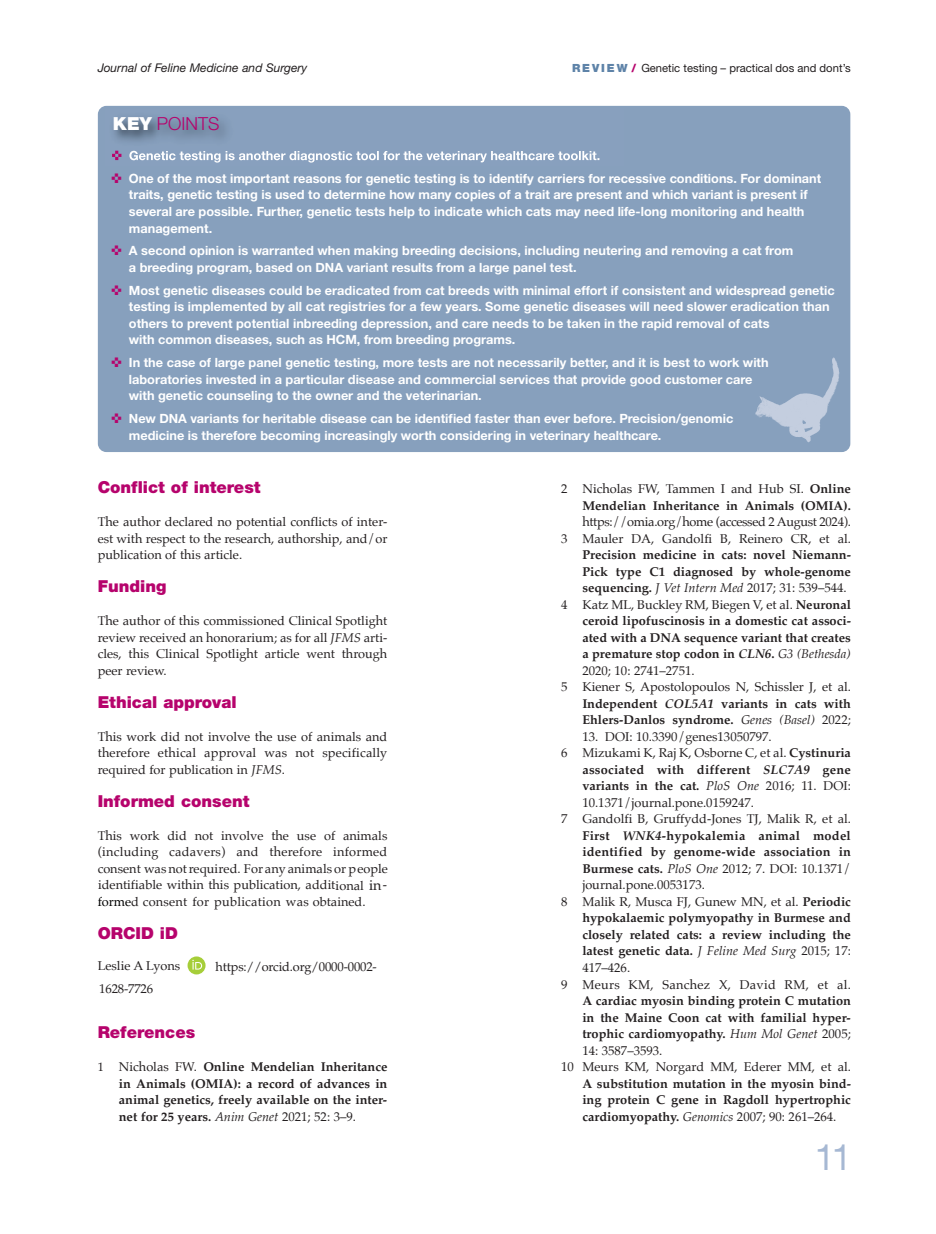
<style>
.page{position:relative;width:936px;height:1234px;background:#fff}
.page>*{position:absolute;margin:0;border:0;box-sizing:border-box;transform-origin:0 0}
.t1{font:36px "Helvetica Neue CE";color:#a6b8d3}
.t2{font:300 18px "Helvetica Neue CE";letter-spacing:-.005em;color:#b6036c}
.t3{font:900 16.5px "Helvetica Neue CE";color:#b6036c}
.t4{font:14.25px "Palatino";color:#231f20}
.t5{font:700 12.75px/16.5px "Helvetica Neue CE";color:#fff}
.t6{font:12.75px/16.5px "Palatino";color:#231f20;text-align:justify}
.t7{font:700 12.75px/16.5px "Palatino";color:#231f20;text-align:justify}
.t8{font:12.75px/16.5px "Palatino";letter-spacing:-.025em;color:#231f20;text-align:right}
.t9{font:700 12.75px "Palatino";letter-spacing:.02em;color:#231f20}
.t10{font:12.75px "Palatino LT Std";letter-spacing:-.015em;color:#231f20}
.t11{font:12.75px "Palatino";letter-spacing:.02em;color:#231f20}
.t12{font:italic 12px "Helvetica Neue CE";color:#231f20}
.t13{font:11.25px "Helvetica Neue CE";color:#231f20}
.s1{font-weight:900;color:#fff}
.s2{font-weight:900;color:#5e83a8}
.s3{font-weight:900;color:#b6036c}
.s4{font-style:italic}
.s5{color:#000}
.s6{font-size:12.75px}
.s7{font-weight:400;font-size:12px}
.s8{font-weight:400}
.s9{font-weight:400;font-style:italic}
.s10{font-weight:700}
</style>
<div class="page">
<div style="left:98px;top:106px;width:752px;height:346px;background:#87a0bd;border-radius:9px"></div>
<img style="left:114px;top:118px;width:486px;height:45px">
<img style="left:129px;top:151px;width:105px;height:11px">
<img style="left:755px;top:357px;width:85px;height:86px">
<svg style="left:187px;top:956px;width:18px;height:18px"></svg>
<svg style="left:192px;top:959px;width:10px;height:10px"></svg>
<svg style="left:112px;top:151px;width:9px;height:9px"></svg>
<p class="t12" style="left:98px;top:64px;width:211px">Journal of Feline Medicine and Surgery</p>
<h2 class="t2" style="left:113px;top:117px;width:108px"><span class="s1">KEY</span> POINTS</h2>
<p class="t13" style="left:572px;top:64px;width:280px"><span class="s2">R E V I E W</span> <span class="s3">/</span> Genetic testing – practical dos and dont’s</p>
<p class="t5" style="left:129px;top:171px;width:693px">One of the most important reasons for genetic testing is to identify carriers for recessive conditions. For dominant traits, genetic testing is used to determine how many copies of a trait are present and which variant is present if several are possible. Further, genetic tests help to indicate which cats may need life-long monitoring and health management.</p>
<p class="t5" style="left:129px;top:244px;width:666px">A second opinion is warranted when making breeding decisions, including neutering and removing a cat from a breeding program, based on DNA variant results from a large panel test.</p>
<p class="t5" style="left:129px;top:283px;width:707px">Most genetic diseases could be eradicated from cat breeds with minimal effort if consistent and widespread genetic testing is implemented by all cat registries for a few years. Some genetic diseases will need slower eradication than others to prevent potential inbreeding depression, and care needs to be taken in the rapid removal of cats<br>with common diseases, such as HCM, from breeding programs.</p>
<p class="t5" style="left:129px;top:355px;width:641px">In the case of large panel genetic testing, more tests are not necessarily better, and it is best to work with laboratories invested in a particular disease and commercial services that provide good customer care with genetic counseling to the owner and the veterinarian.</p>
<p class="t5" style="left:129px;top:411px;width:606px">New DNA variants for heritable disease can be identified faster than ever before. Precision/genomic medicine is therefore becoming increasingly worth considering in veterinary healthcare.</p>
<p class="t3" style="left:98px;top:481px;width:164px">Conflict of interest</p>
<p class="t6" style="left:98px;top:514px;width:291px">The author declared no potential conflicts of inter&shy;est with respect to the research, authorship, and/or publication of this article.</p>
<p class="t3" style="left:98px;top:580px;width:70px">Funding</p>
<p class="t6" style="left:98px;top:613px;width:291px">The author of this commissioned Clinical Spotlight review received an honorarium; as for all <span class="s4">JFMS</span> arti&shy;cles, this Clinical Spotlight article went through peer review.</p>
<p class="t3" style="left:98px;top:695px;width:140px">Ethical approval</p>
<p class="t6" style="left:98px;top:729px;width:291px">This work did not involve the use of animals and therefore ethical approval was not specifically required for publication in <span class="s4">JFMS</span>.</p>
<p class="t3" style="left:98px;top:794px;width:153px">Informed consent</p>
<p class="t6" style="left:98px;top:828px;width:292px;text-align:left">This work did not involve the use of animals (including cadavers) and therefore informed consent was notrequired. For any animals or people identi if able within this publication, additional <span class="s5">forme</span>d consent for publication was obtained.</p>
<p class="t3" style="left:98px;top:926px;width:82px">ORCID iD</p>
<p class="t6" style="left:98px;top:957px;width:84px">Leslie A Lyons</p>
<p class="t4" style="left:369px;top:877px;width:19px">in <span class="s6">-</span></p>
<p class="t10" style="left:215px;top:959px;width:163px">https://orcid.org/0000-0002-</p>
<p class="t10" style="left:99px;top:981px;width:55px">1628-7726</p>
<p class="t3" style="left:98px;top:1025px;width:99px">References</p>
<p class="t7" style="left:119px;top:1059px;width:270px;text-indent:-21px"><span class="s7">1</span> <span class="s8">Nicholas FW.</span> Online Mendelian Inheritance in Animals (OMIA): a record of advances in animal genetics, freely available on the inter&shy;net for 25 years. <span class="s9">Anim Genet</span> <span class="s8">2021; 52: 3–9.</span></p>
<p class="t7" style="left:561px;top:481px;width:291px;text-align:right"><span class="s8">2 Nicholas FW, Tammen i and Hub Si.</span> Online<br>Mendelian Inheritance in Animals (OMIA).</p>
<p class="t8" style="left:561px;top:514px;width:291px">https://omia.org/home (accessed 2 August 2024).<br>3 Mauler dA, Gandolfi B, Reinero CR, et al.</p>
<p class="t7" style="left:582px;top:547px;width:270px">Precision medicine in cats: novel Niemann-</p>
<p class="t7" style="left:582px;top:564px;width:270px">Pick type C1 diagnosed by whole-genome</p>
<p class="t6" style="left:582px;top:580px;width:266px"><span class="s10">sequencing.</span> <span class="s4">J Vet Intern Med</span> 2017; 31: 539–544.</p>
<p class="t6" style="left:561px;top:597px;width:291px">4 Katz ML, Buckley RM, Biegen V, et al. <span class="s10">Neuronal</span></p>
<p class="t7" style="left:582px;top:613px;width:270px">ceroid lipofuscinosis in a domestic cat associ-</p>
<p class="t7" style="left:582px;top:630px;width:270px">ated with a DNA sequence variant that creates</p>
<p class="t7" style="left:582px;top:646px;width:270px">a premature stop codon in <span class="s4">CLN6</span>. <span class="s9">G3 (Bethesda)</span></p>
<p class="t6" style="left:582px;top:663px;width:114px">2020; 10: 2741–2751.</p>
<p class="t6" style="left:561px;top:679px;width:291px">5 Kiener S, Apostolopoulos N, Schissler J, et al.</p>
<p class="t7" style="left:582px;top:696px;width:270px">Independent <span class="s4">COL5A1</span> variants in cats with</p>
<p class="t7" style="left:582px;top:712px;width:270px">Ehlers-Danlos syndrome. <span class="s9">Genes (Basel)</span> <span class="s8">2022;</span></p>
<p class="t6" style="left:582px;top:729px;width:191px">13. doi: 10.3390/genes13050797.</p>
<p class="t6" style="left:561px;top:745px;width:291px">6 Mizukami K, Raj K, osborne C, et al. <span class="s10">Cystinuria</span></p>
<p class="t9" style="left:582px;top:763px;width:270px">associated with different <span class="s4">SLC7A9</span> gene</p>
<p class="t7" style="left:582px;top:778px;width:270px">variants in the cat. <span class="s9">PloS One</span> <span class="s8">2016; 11. doi:</span></p>
<p class="t6" style="left:582px;top:795px;width:173px">10.1371/journal.pone.0159247.</p>
<p class="t6" style="left:561px;top:811px;width:291px">7 Gandolfi B, Gruffydd-Jones TJ, Malik R, et al.</p>
<p class="t9" style="left:582px;top:829px;width:270px">First <span class="s4">WNK4</span>-hypokalemia animal model</p>
<p class="t7" style="left:582px;top:844px;width:270px">identified by genome-wide association in</p>
<p class="t6" style="left:582px;top:861px;width:270px"><span class="s10">Burmese cats.</span> <span class="s4">PloS One</span> 2012; 7. doi: 10.1371/</p>
<p class="t6" style="left:582px;top:877px;width:124px">journal.pone.0053173.</p>
<p class="t6" style="left:561px;top:894px;width:291px">8 Malik R, Musca FJ, Gunew MN, et al. <span class="s10">Periodic</span></p>
<p class="t7" style="left:582px;top:910px;width:270px">hypokalaemic polymyopathy in Burmese and</p>
<p class="t7" style="left:582px;top:927px;width:270px">closely related cats: a review including the</p>
<p class="t7" style="left:582px;top:943px;width:270px">latest genetic data. <span class="s9">J Feline Med Surg</span> <span class="s8">2015; 17:</span></p>
<p class="t6" style="left:582px;top:960px;width:49px">417–426.</p>
<p class="t11" style="left:561px;top:977px;width:291px">9 Meurs KM, Sanchez X, david RM, et al.</p>
<p class="t7" style="left:582px;top:993px;width:270px">A cardiac myosin binding protein C mutation</p>
<p class="t7" style="left:582px;top:1009px;width:270px">in the Maine Coon cat with familial hyper-</p>
<p class="t7" style="left:582px;top:1026px;width:270px">trophic cardiomyopathy. <span class="s9">Hum Mol Genet</span> <span class="s8">2005;</span></p>
<p class="t6" style="left:582px;top:1042px;width:82px">14: 3587–3593.</p>
<p class="t6" style="left:561px;top:1059px;width:291px">10 Meurs KM, Norgard MM, Ederer MM, et al.</p>
<p class="t7" style="left:582px;top:1075px;width:270px">A substitution mutation in the myosin bind&shy;ing protein C gene in Ragdoll hypertrophic cardio myopathy. <span class="s9">Genomics</span> <span class="s8">2007; 90: 261–264.</span></p>
<h1 class="t1" style="left:814px;top:1143px;width:39px">11</h1>
</div>
